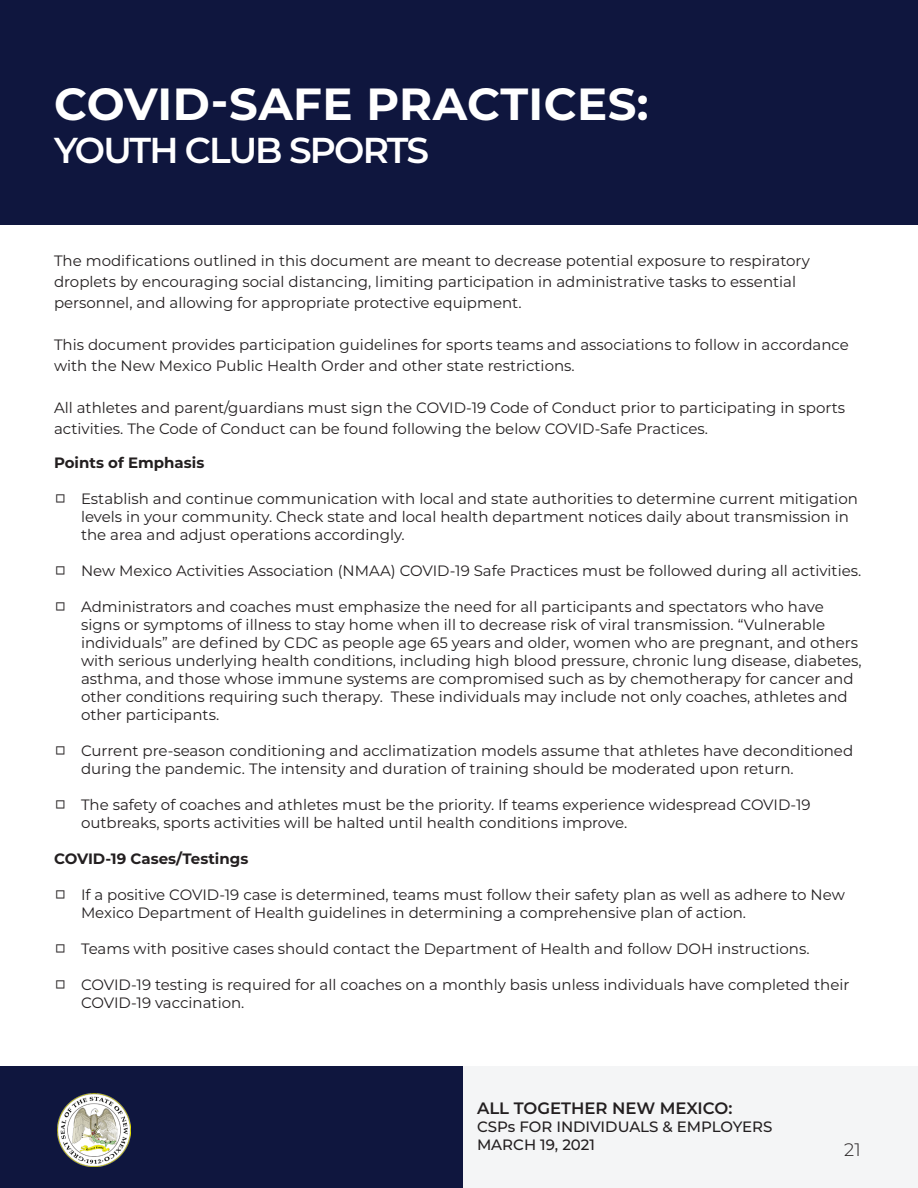
<style>
.page{position:relative;width:918px;height:1188px;background:#fff}
.page>*{position:absolute;margin:0;border:0;box-sizing:border-box;transform-origin:0 0}
.t1{font:700 45px "Montserrat";letter-spacing:.01em;color:#fff}
.t2{font:600 36px "Montserrat";letter-spacing:-.05em;color:#fff}
.t3{font:300 18px "Montserrat";color:#231f20}
.t4{font:600 16.5px "Montserrat";color:#231f20}
.t5{font:15px/18px "Montserrat";color:#231f20}
.t6{font:500 15px/18px "Montserrat";color:#231f20}
.t7{font:700 15px "Montserrat";color:#231f20}
.s1{font-size:21px}
</style>
<div class="page">
<div style="left:463px;top:1066px;width:455px;height:122px;background:#f4f5f6"></div>
<div style="left:0;top:0;width:918px;height:225px;background:#0f163e"></div>
<div style="left:0;top:1066px;width:463px;height:122px;background:#0f163e"></div>
<img style="left:58px;top:1094px;width:72px;height:73px">
<h1 class="t1" style="left:54px;top:71px;width:596px">COVID-SAFE PRACTICES:</h1>
<h2 class="t2" style="left:54px;top:125px;width:377px">YOUTH CLUB SPORTS</h2>
<p class="t5" style="left:54px;top:250px;width:758px;line-height:21px">The modifications outlined in this document are meant to decrease potential exposure to respiratory droplets by encouraging social distancing, limiting participation in administrative tasks to essential personnel, and allowing for appropriate protective equipment.</p>
<p class="t5" style="left:54px;top:334px;width:796px;line-height:21px">This document provides participation guidelines for sports teams and associations to follow in accordance with the New Mexico Public Health Order and other state restrictions.</p>
<p class="t5" style="left:54px;top:397px;width:793px;line-height:21px">All athletes and parent/guardians must sign the COVID-19 Code of Conduct prior to participating in sports activities. The Code of Conduct can be found following the below COVID-Safe Practices.</p>
<p class="t7" style="left:54px;top:452px;width:152px">Points of Emphasis</p>
<p class="t5" style="left:81px;top:489px;width:778px;text-indent:-27px"><span class="s1">□</span> Establish and continue communication with local and state authorities to determine current mitigation levels in your community. Check state and local health department notices daily about transmission in the area and adjust operations accordingly.</p>
<p class="t5" style="left:54px;top:561px;width:809px"><span class="s1">□</span> New Mexico Activities Association (NMAA) COVID-19 Safe Practices must be followed during all activities.</p>
<p class="t5" style="left:81px;top:597px;width:782px;text-indent:-27px"><span class="s1">□</span> Administrators and coaches must emphasize the need for all participants and spectators who have signs or symptoms of illness to stay home when ill to decrease risk of viral transmission. “Vulnerable individuals” are defined by CDC as people age 65 years and older, women who are pregnant, and others with serious underlying health conditions, including high blood pressure, chronic lung disease, diabetes, asthma, and those whose immune systems are compromised such as by chemotherapy for cancer and other conditions requiring such therapy. These individuals may include not only coaches, athletes and other participants.</p>
<p class="t5" style="left:81px;top:741px;width:774px;text-indent:-27px"><span class="s1">□</span> Current pre-season conditioning and acclimatization models assume that athletes have deconditioned during the pandemic. The intensity and duration of training should be moderated upon return.</p>
<p class="t5" style="left:81px;top:795px;width:731px;text-indent:-27px"><span class="s1">□</span> The safety of coaches and athletes must be the priority. If teams experience widespread COVID-19 outbreaks, sports activities will be halted until health conditions improve.</p>
<p class="t7" style="left:54px;top:848px;width:196px">COVID-19 Cases/Testings</p>
<p class="t5" style="left:81px;top:885px;width:765px;text-indent:-27px"><span class="s1">□</span> If a positive COVID-19 case is determined, teams must follow their safety plan as well as adhere to New<br>Mexico Department of Health guidelines in determining a comprehensive plan of action.</p>
<p class="t5" style="left:54px;top:939px;width:757px"><span class="s1">□</span> Teams with positive cases should contact the Department of Health and follow DOH instructions.</p>
<p class="t5" style="left:81px;top:975px;width:770px;text-indent:-27px"><span class="s1">□</span> COVID-19 testing is required for all coaches on a monthly basis unless individuals have completed their<br>COVID-19 vaccination.</p>
<p class="t4" style="left:477px;top:1096px;width:257px">ALL TOGETHER NEW MEXICO:</p>
<p class="t6" style="left:477px;top:1117px;width:297px">CSPs FOR INDIVIDUALS &amp; EMPLOYERS<br>MARCH 19, 2021</p>
<p class="t3" style="left:844px;top:1137px;width:18px">21</p>
</div>
